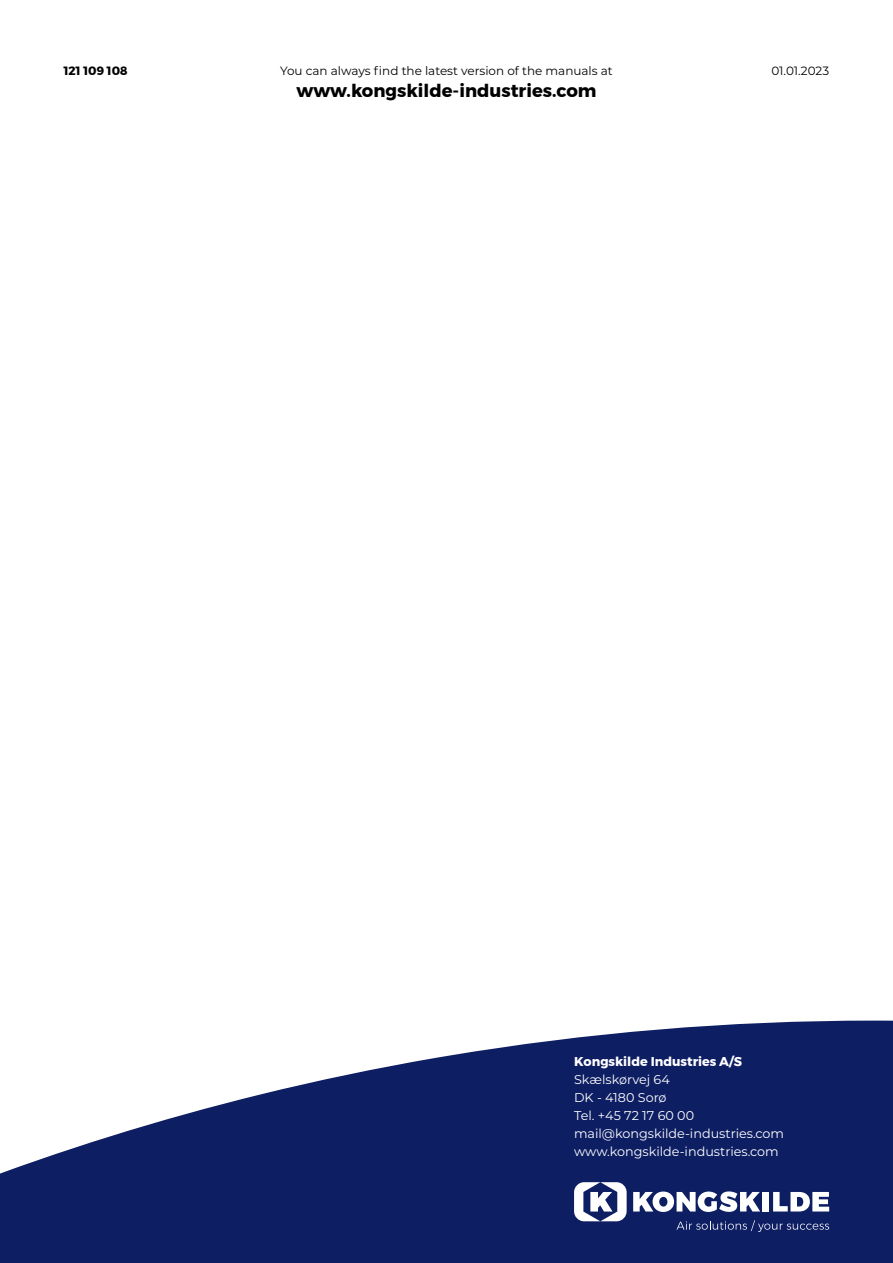
<style>
.page{position:relative;width:893px;height:1263px;background:#fff}
.page>*{position:absolute;margin:0;border:0;box-sizing:border-box;transform-origin:0 0}
.Spare{font:700 18px "Montserrat";color:#000}
.t1{font:12.75px/18px "Montserrat";color:#fff}
.t2{font:700 12.75px "Montserrat";color:#fff}
.Brødtekst{font:12px "Montserrat";color:#000}
.Brødtekst-2{font:700 12px "Montserrat";color:#000}
</style>
<div class="page">
<svg style="left:0;top:1020px;width:893px;height:243px;fill:#0e1e63"></svg>
<svg style="left:633px;top:1191px;width:127px;height:21px"></svg>
<div style="left:763px;top:1192px;width:6px;height:19px;background:#fff"></div>
<svg style="left:773px;top:1192px;width:56px;height:19px"></svg>
<svg style="left:676px;top:1220px;width:153px;height:12px;background:#2d3b77"></svg>
<svg style="left:574px;top:1182px;width:53px;height:39px"></svg>
<p class="Brødtekst-2" style="left:64px;top:62px;width:65px">121 109 108</p>
<p class="Brødtekst" style="left:280px;top:63px;width:334px">You can always find the latest version of the manuals at</p>
<p class="Brødtekst" style="left:771px;top:63px;width:59px">01.01.2023</p>
<p class="Spare" style="left:296px;top:76px;width:302px">www.kongskilde-industries.com</p>
<p class="t2" style="left:574px;top:1052px;width:169px">Kongskilde Industries A/S</p>
<p class="t1" style="left:574px;top:1070px;width:212px">Skælskørvej 64<br>DK - 4180 Sorø<br>Tel. +45 72 17 60 00 mail@kongskilde-industries.com www.kongskilde-industries.com</p>
</div>
